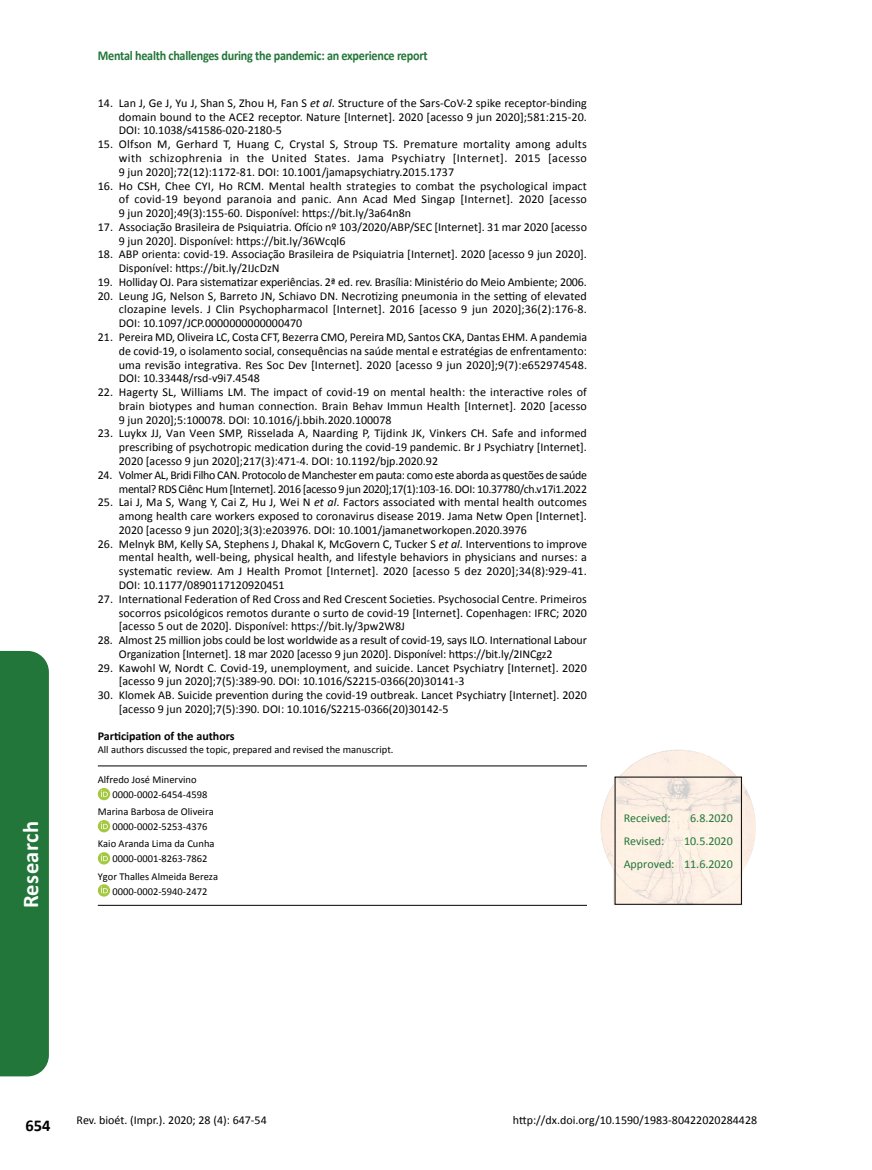
<style>
.page{position:relative;width:872px;height:1170px;background:#fff}
.page>*{position:absolute;margin:0;border:0;box-sizing:border-box;transform-origin:0 0}
.t1{font:700 22.5px "Calibri";letter-spacing:.02em;color:#fff}
.t2{font:700 16.5px "Calibri";color:#000}
.t3{font:700 13.5px "Calibri";letter-spacing:-.02em;color:#237639;scale:.9 1}
.t4{font:12px/13.8px "Calibri";color:#000;text-align:justify}
.t5{font:12px/13.8px "Calibri";letter-spacing:-.025em;color:#000;text-align:right}
.t6{font:12px/23px "Calibri";color:#237639;text-align:right}
.t7{font:700 12px "Calibri";color:#000}
.t8{font:10.5px/15px "Calibri";color:#000}
.s1{font-style:italic}
</style>
<div class="page">
<hr style="left:98px;top:765px;width:489px;height:1px;background:#000">
<hr style="left:98px;top:905px;width:489px;height:1px;background:#000">
<svg style="left:98px;top:787px;width:12px;height:13px"></svg>
<svg style="left:101px;top:790px;width:7px;height:6px"></svg>
<div style="left:98px;top:820px;width:12px;height:12px;background:#a4c83f;border-radius:50%"></div>
<svg style="left:101px;top:822px;width:7px;height:7px"></svg>
<svg style="left:98px;top:852px;width:12px;height:12px"></svg>
<svg style="left:101px;top:854px;width:7px;height:7px"></svg>
<svg style="left:98px;top:884px;width:12px;height:12px"></svg>
<svg style="left:101px;top:886px;width:7px;height:7px"></svg>
<img style="left:600px;top:749px;width:156px;height:156px">
<div style="left:0;top:651px;width:49px;height:425px;background:#237639"></div>
<h1 class="t1" style="left:15px;top:908px;width:89px;rotate:-90deg">Research</h1>
<p class="t3" style="left:98px;top:46px;width:368px">Mental health challenges during the pandemic: an experience report</p>
<p class="t4" style="left:119px;top:96px;width:469px;text-indent:-21px">14. Lan J, Ge J, Yu J, Shan S, Zhou H, Fan S <span class="s1">et al</span>. Structure of the Sars-CoV-2 spike receptor-binding domain bound to the ACE2 receptor. Nature [Internet]. 2020 [acesso 9 jun 2020];581:215-20.<br>DOI: 10.1038/s41586-020-2180-5</p>
<p class="t4" style="left:119px;top:137px;width:470px;text-indent:-21px">15. Olfson M, Gerhard T, Huang C, Crystal S, Stroup TS. Premature mortality among adults with schizophrenia in the United States. Jama Psychiatry [Internet]. 2015 [acesso 9 jun 2020];72(12):1172-81. DOI: 10.1001/jamapsychiatry.2015.1737</p>
<p class="t4" style="left:119px;top:178px;width:470px;text-indent:-21px">16. Ho CSH, Chee CYI, Ho RCM. Mental health strategies to combat the psychological impact of covid-19 beyond paranoia and panic. Ann Acad Med Singap [Internet]. 2020 [acesso 9 jun 2020];49(3):155‐60. Disponível: https://bit.ly/3a64n8n</p>
<p class="t4" style="left:119px;top:219px;width:469px;text-indent:-21px">17. Associação Brasileira de Psiquiatria. Ofício nº 103/2020/ABP/SEC [Internet]. 31 mar 2020 [acesso<br>9 jun 2020]. Disponível: https://bit.ly/36Wcql6</p>
<p class="t4" style="left:119px;top:247px;width:469px;text-indent:-21px">18. ABP orienta: covid-19. Associação Brasileira de Psiquiatria [Internet]. 2020 [acesso 9 jun 2020].<br>Disponível: https://bit.ly/2IJcDzN</p>
<p class="t4" style="left:98px;top:275px;width:490px">19. Holliday OJ. Para sistematizar experiências. 2ª ed. rev. Brasília: Ministério do Meio Ambiente; 2006.</p>
<p class="t4" style="left:119px;top:288px;width:469px;text-indent:-21px">20. Leung JG, Nelson S, Barreto JN, Schiavo DN. Necrotizing pneumonia in the setting of elevated clozapine levels. J Clin Psychopharmacol [Internet]. 2016 [acesso 9 jun 2020];36(2):176‐8.<br>DOI: 10.1097/JCP.0000000000000470</p>
<p class="t4" style="left:119px;top:330px;width:470px;text-indent:-21px">21. Pereira MD, Oliveira LC, Costa CFT, Bezerra CMO, Pereira MD, Santos CKA, Dantas EHM. A pandemia de covid-19, o isolamento social, consequências na saúde mental e estratégias de enfrentamento: uma revisão integrativa. Res Soc Dev [Internet]. 2020 [acesso 9 jun 2020];9(7):e652974548.<br>DOI: 10.33448/rsd-v9i7.4548</p>
<p class="t4" style="left:119px;top:385px;width:469px;text-indent:-21px">22. Hagerty SL, Williams LM. The impact of covid-19 on mental health: the interactive roles of brain biotypes and human connection. Brain Behav Immun Health [Internet]. 2020 [acesso 9 jun 2020];5:100078. DOI: 10.1016/j.bbih.2020.100078</p>
<p class="t4" style="left:119px;top:426px;width:469px;text-indent:-21px">23. Luykx JJ, Van Veen SMP, Risselada A, Naarding P, Tijdink JK, Vinkers CH. Safe and informed prescribing of psychotropic medication during the covid-19 pandemic. Br J Psychiatry [Internet].<br>2020 [acesso 9 jun 2020];217(3):471‐4. DOI: 10.1192/bjp.2020.92</p>
<p class="t5" style="left:98px;top:467px;width:491px">24. Volmer AL, Bridi Filho CAN. Protocolo de Manchester em pauta: como este aborda as questões de saúde mental? RDS Ciênc Hum [Internet]. 2016 [acesso 9 jun 2020];17(1):103-16. DOI: 10.37780/ch.v17i1.2022</p>
<p class="t4" style="left:119px;top:495px;width:469px;text-indent:-21px">25. Lai J, Ma S, Wang Y, Cai Z, Hu J, Wei N <span class="s1">et al</span>. Factors associated with mental health outcomes among health care workers exposed to coronavirus disease 2019. Jama Netw Open [Internet].<br>2020 [acesso 9 jun 2020];3(3):e203976. DOI: 10.1001/jamanetworkopen.2020.3976</p>
<p class="t4" style="left:119px;top:536px;width:469px;text-indent:-21px">26. Melnyk BM, Kelly SA, Stephens J, Dhakal K, McGovern C, Tucker S <span class="s1">et al</span>. Interventions to improve mental health, well-being, physical health, and lifestyle behaviors in physicians and nurses: a systematic review. Am J Health Promot [Internet]. 2020 [acesso 5 dez 2020];34(8):929-41.<br>DOI: 10.1177/0890117120920451</p>
<p class="t4" style="left:119px;top:591px;width:470px;text-indent:-21px">27. International Federation of Red Cross and Red Crescent Societies. Psychosocial Centre. Primeiros socorros psicológicos remotos durante o surto de covid-19 [Internet]. Copenhagen: IFRC; 2020 [acesso 5 out de 2020]. Disponível: https://bit.ly/3pw2W8J</p>
<p class="t4" style="left:119px;top:632px;width:469px;text-indent:-21px">28. Almost 25 million jobs could be lost worldwide as a result of covid-19, says ILO. International Labour<br>Organization [Internet]. 18 mar 2020 [acesso 9 jun 2020]. Disponível: https://bit.ly/2INCgz2</p>
<p class="t4" style="left:119px;top:660px;width:469px;text-indent:-21px">29. Kawohl W, Nordt C. Covid-19, unemployment, and suicide. Lancet Psychiatry [Internet]. 2020 [acesso 9 jun 2020];7(5):389‐90. DOI: 10.1016/S2215-0366(20)30141-3</p>
<p class="t4" style="left:119px;top:688px;width:469px;text-indent:-21px">30. Klomek AB. Suicide prevention during the covid-19 outbreak. Lancet Psychiatry [Internet]. 2020 [acesso 9 jun 2020];7(5):390. DOI: 10.1016/S2215-0366(20)30142-5</p>
<p class="t7" style="left:98px;top:727px;width:138px">Participation of the authors</p>
<p class="t8" style="left:98px;top:742px;width:297px">All authors discussed the topic, prepared and revised the manuscript.</p>
<p class="t8" style="left:112px;top:771px;width:96px;text-indent:-15px">Alfredo José Minervino<br>0000-0002-6454-4598</p>
<p class="t8" style="left:112px;top:803px;width:103px;text-indent:-15px">Marina Barbosa de Oliveira<br>0000-0002-5253-4376</p>
<p class="t8" style="left:112px;top:836px;width:103px;text-indent:-15px">Kaio Aranda Lima da Cunha<br>0000-0001-8263-7862</p>
<p class="t8" style="left:98px;top:868px;width:122px;text-align:center">Ygor Thalles Almeida Bereza<br>0000-0002-5940-2472</p>
<p class="t6" style="left:623px;top:806px;width:49px">Received:</p>
<p class="t6" style="left:690px;top:806px;width:44px">6.8.2020</p>
<p class="t6" style="left:623px;top:829px;width:42px">Revised:</p>
<p class="t6" style="left:623px;top:829px;width:111px">10.5.2020<br>Approved: 11.6.2020</p>
<h2 class="t2" style="left:26px;top:1113px;width:27px">654</h2>
<p class="t4" style="left:77px;top:1113px;width:192px">Rev. bioét. (Impr.). 2020; 28 (4): 647-54</p>
<p class="t4" style="left:513px;top:1113px;width:246px">http://dx.doi.org/10.1590/1983-80422020284428</p>
</div>
